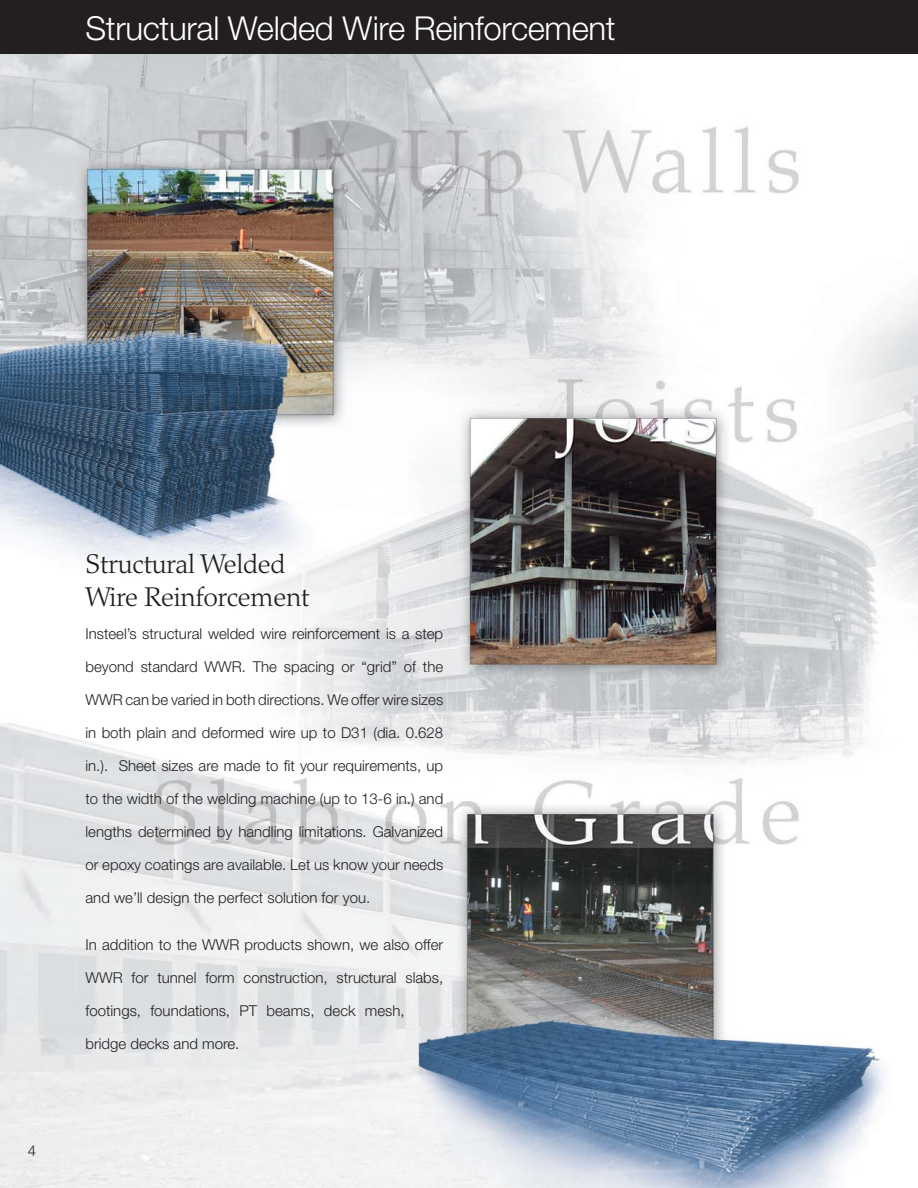
<style>
.page{position:relative;width:918px;height:1188px;background:#fff}
.page>*{position:absolute;margin:0;border:0;box-sizing:border-box;transform-origin:0 0}
.t1{font:300 33px "Helvetica Neue LT Std";letter-spacing:-.01em;color:#fff}
.t2{font:300 27px/33px "Palatino LT Std";letter-spacing:-.01em;color:#231f20}
.t3{font:300 15px "Helvetica Neue LT Std";color:#231f20}
</style>
<div class="page">
<img style="left:0;top:54px;width:918px;height:1134px">
<div style="left:0;top:0;width:918px;height:54px;background:#231f20"></div>
<h1 class="t1" style="left:86px;top:16px;width:532px">Structural Welded Wire Reinforcement</h1>
<p class="t3" style="left:28px;top:1146px;width:10px">4</p>
<h2 class="t2" style="left:86px;top:551px;width:226px">Structural Welded<br>Wire Reinforcement</h2>
<p class="t3" style="left:86px;top:629px;width:359px">Insteel’s structural welded wire reinforcement is a step</p>
<p class="t3" style="left:86px;top:662px;width:359px">beyond standard WWR. The spacing or “grid” of the</p>
<p class="t3" style="left:86px;top:695px;width:359px">WWR can be varied in both directions. We offer wire sizes</p>
<p class="t3" style="left:86px;top:728px;width:359px">in both plain and deformed wire up to D31 (dia. 0.628</p>
<p class="t3" style="left:86px;top:761px;width:359px">in.). Sheet sizes are made to fit your requirements, up</p>
<p class="t3" style="left:86px;top:794px;width:359px">to the width of the welding machine (up to 13-6 in.) and</p>
<p class="t3" style="left:86px;top:827px;width:359px">lengths determined by handling limitations. Galvanized</p>
<p class="t3" style="left:86px;top:860px;width:359px">or epoxy coatings are available. Let us know your needs</p>
<p class="t3" style="left:86px;top:893px;width:286px">and we’ll design the perfect solution for you.</p>
<p class="t3" style="left:86px;top:939px;width:359px">In addition to the WWR products shown, we also offer</p>
<p class="t3" style="left:86px;top:972px;width:359px">WWR for tunnel form construction, structural slabs,</p>
<p class="t3" style="left:86px;top:1005px;width:321px">footings, foundations, PT beams, deck mesh,</p>
<p class="t3" style="left:86px;top:1038px;width:155px">bridge decks and more.</p>
</div>
